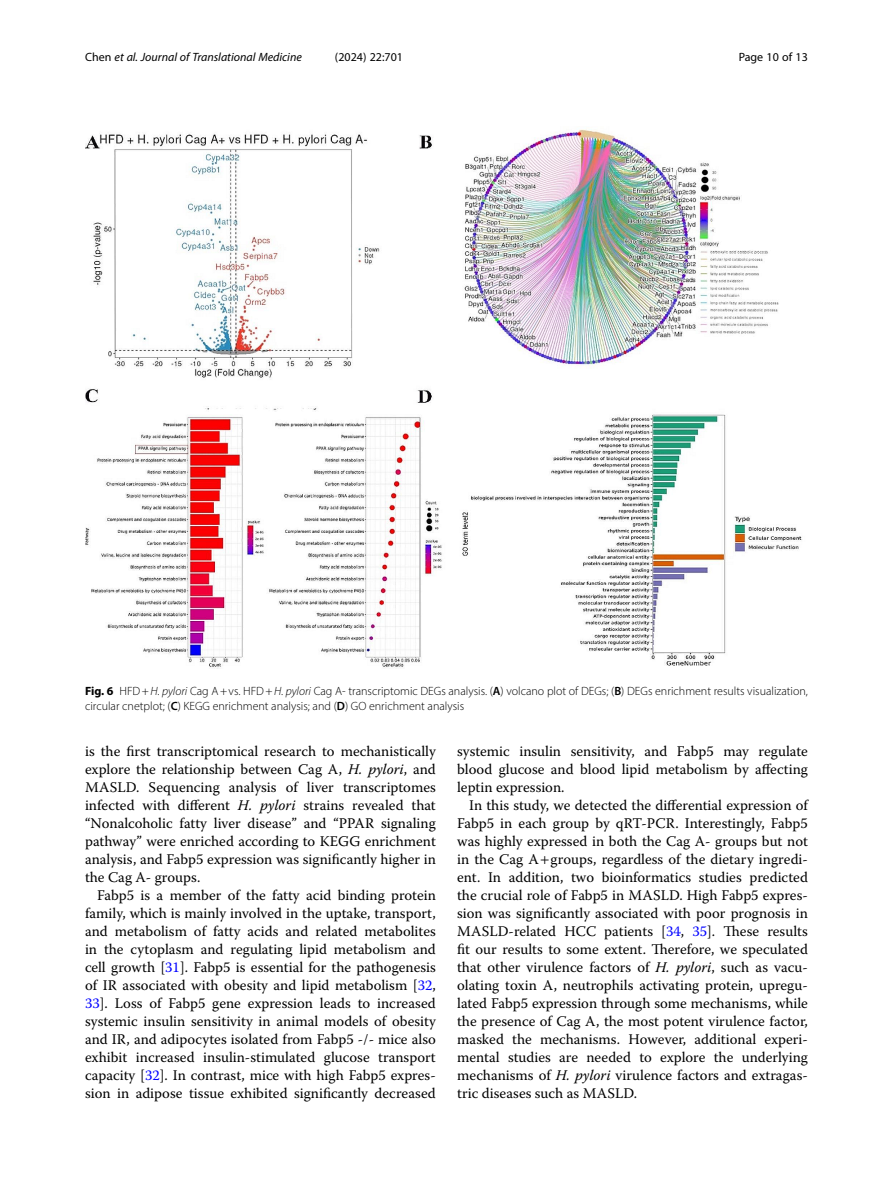
<style>
.page{position:relative;width:893px;height:1191px;background:#fff}
.page>*{position:absolute;margin:0;border:0;box-sizing:border-box;transform-origin:0 0}
.Body_Text_Indent{font:14.7px/18px "Warnock Pro";color:#000;text-align:justify}
.Figure_Caption{font:300 12px/15px "Myriad Pro";color:#000}
.t1{font:italic 12px "Myriad Pro";color:#000}
.t2{font:12px "Myriad Pro";color:#000}
.s1{font-style:normal}
.s2{font-weight:700}
.s3{font-style:italic}
.s4{font-weight:600}
.s5{color:#00f}
</style>
<div class="page">
<img style="left:85px;top:129px;width:717px;height:539px">
<p class="t1" style="left:85px;top:50px;width:218px"><span class="s1">Chen</span> et al. Journal of Translational Medicine</p>
<p class="t2" style="left:335px;top:50px;width:70px">(2024) 22:701</p>
<p class="t2" style="left:739px;top:50px;width:71px">Page 10 of 13</p>
<p class="Figure_Caption" style="left:85px;top:683px;width:724px"><span class="s2">Fig. 6</span> HFD+<span class="s3">H. pylori</span> Cag A+vs. HFD+<span class="s3">H. pylori</span> Cag A- transcriptomic DEGs analysis. (<span class="s4">A</span>) volcano plot of DEGs; (<span class="s4">B</span>) DEGs enrichment results visualization, circular cnetplot; (<span class="s4">C</span>) KEGG enrichment analysis; and (<span class="s4">D</span>) GO enrichment analysis</p>
<p class="Body_Text_Indent" style="left:85px;top:742px;width:352px">is the first transcriptomical research to mechanistically explore the relationship between Cag A, <span class="s3">H. pylori</span>, and MASLD. Sequencing analysis of liver transcriptomes infected with different <span class="s3">H. pylori</span> strains revealed that “Nonalcoholic fatty liver disease” and “PPAR signaling pathway” were enriched according to KEGG enrichment analysis, and Fabp5 expression was significantly higher in the Cag A- groups.</p>
<p class="Body_Text_Indent" style="left:85px;top:886px;width:352px;text-indent:12px">Fabp5 is a member of the fatty acid binding protein family, which is mainly involved in the uptake, transport, and metabolism of fatty acids and related metabolites in the cytoplasm and regulating lipid metabolism and cell growth [<span class="s5">31</span>]. Fabp5 is essential for the pathogenesis of IR associated with obesity and lipid metabolism [<span class="s5">32</span>, <span class="s5">33</span>]. Loss of Fabp5 gene expression leads to increased systemic insulin sensitivity in animal models of obesity and IR, and adipocytes isolated from Fabp5 -/- mice also exhibit increased insulin-stimulated glucose transport capacity [<span class="s5">32</span>]. In contrast, mice with high Fabp5 expres&shy;sion in adipose tissue exhibited significantly decreased</p>
<p class="Body_Text_Indent" style="left:457px;top:742px;width:352px">systemic insulin sensitivity, and Fabp5 may regulate blood glucose and blood lipid metabolism by affecting leptin expression.</p>
<p class="Body_Text_Indent" style="left:457px;top:796px;width:352px;text-indent:12px">In this study, we detected the differential expression of Fabp5 in each group by qRT-PCR. Interestingly, Fabp5 was highly expressed in both the Cag A- groups but not in the Cag A groups, regardless of the dietary ingredi&shy;ent. In addition, two bioinformatics studies predicted the crucial role of Fabp5 in MASLD. High Fabp5 expres&shy;sion was significantly associated with poor prognosis in MASLD-related HCC patients [<span class="s5">34</span>, <span class="s5">35</span>]. These results fit our results to some extent. Therefore, we speculated that other virulence factors of <span class="s3">H. pylori</span>, such as vacu&shy;olating toxin A, neutrophils activating protein, upregu&shy;lated Fabp5 expression through some mechanisms, while the presence of Cag A, the most potent virulence factor, masked the mechanisms. However, additional experi&shy;mental studies are needed to explore the underlying mechanisms of <span class="s3">H. pylori</span> virulence factors and extragas&shy;tric diseases such as MASLD.</p>
</div>
